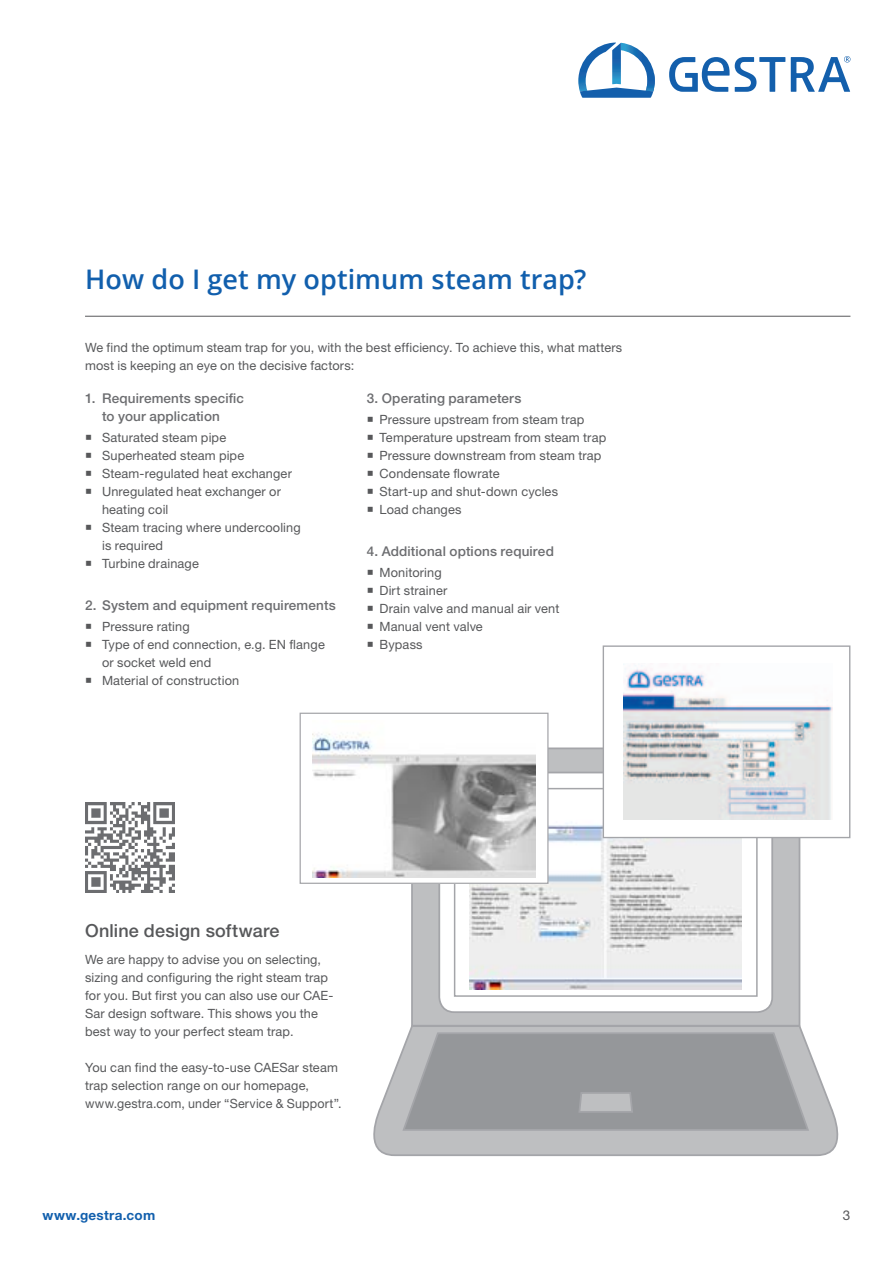
<style>
.page{position:relative;width:893px;height:1263px;background:#fff}
.page>*{position:absolute;margin:0;border:0;box-sizing:border-box;transform-origin:0 0}
.t1{font:600 27px "Open Sans";letter-spacing:.005em;color:#115fad}
.t2{font:500 18px "Helvetica Neue LT Pro";letter-spacing:.01em;color:#57585a}
.t3{font:500 13.5px/18px "Helvetica Neue LT Pro";letter-spacing:.01em;color:#6c6d70;text-align:center}
.t4{font:700 13.5px "Helvetica Neue LT Pro";letter-spacing:.02em;color:#115fad}
.t5{font:13.5px "Helvetica Neue LT Pro";color:#57585a}
.t6{font:12.75px/18px "Helvetica Neue LT Pro";letter-spacing:.01em;color:#57585a}
</style>
<div class="page">
<svg style="left:578px;top:43px;width:77px;height:55px"></svg>
<svg style="left:791px;top:56px;width:59px;height:36px"></svg>
<svg style="left:669px;top:57px;width:116px;height:35px"></svg>
<hr style="left:85px;top:316px;width:765px;height:1px;background:#57585a">
<svg style="left:411px;top:747px;width:390px;height:277px;background:#bdbec0"></svg>
<svg style="left:373px;top:1024px;width:466px;height:133px"></svg>
<div style="left:439px;top:772px;width:333px;height:240px;background:#fff;border-radius:15px"></div>
<div style="left:438px;top:772px;width:335px;height:241px;border:2px solid #a4a5a9;border-radius:15px"></div>
<img style="left:470px;top:798px;width:272px;height:192px">
<div style="left:454px;top:788px;width:304px;height:209px;border:2px solid #a4a5a9"></div>
<svg style="left:401px;top:1031px;width:409px;height:101px;background:#9b9da0"></svg>
<div style="left:603px;top:645px;width:247px;height:193px;background:#fff;border:1px solid #a4a5a9"></div>
<img style="left:624px;top:665px;width:208px;height:155px">
<div style="left:300px;top:713px;width:248px;height:170px;background:#fff"></div>
<img style="left:313px;top:733px;width:222px;height:144px">
<div style="left:300px;top:713px;width:249px;height:171px;border:1px solid #a4a5a9"></div>
<img style="left:85px;top:803px;width:90px;height:89px">
<h1 class="t1" style="left:85px;top:260px;width:503px">How do I get my optimum steam trap?</h1>
<p class="t6" style="left:85px;top:338px;width:539px">We find the optimum steam trap for you, with the best efficiency. To achieve this, what matters most is keeping an eye on the decisive factors:</p>
<p class="t3" style="left:85px;top:389px;width:160px">1. Requirements specific to your application</p>
<p class="t6" style="left:102px;top:428px;width:200px">Saturated steam pipe<br>Superheated steam pipe<br>Steam-regulated heat exchanger<br>Unregulated heat exchanger or heating coil<br>Steam tracing where undercooling is required<br>Turbine drainage</p>
<p class="t3" style="left:85px;top:596px;width:252px">2. System and equipment requirements</p>
<p class="t6" style="left:102px;top:617px;width:224px">Pressure rating<br>Type of end connection, e.g. EN flange or socket weld end<br>Material of construction</p>
<p class="t3" style="left:367px;top:389px;width:156px">3. Operating parameters</p>
<p class="t6" style="left:379px;top:410px;width:228px">Pressure upstream from steam trap<br>Temperature upstream from steam trap<br>Pressure downstream from steam trap<br>Condensate flowrate<br>Start-up and shut-down cycles<br>Load changes</p>
<p class="t3" style="left:367px;top:542px;width:189px">4. Additional options required</p>
<p class="t6" style="left:379px;top:563px;width:181px">Monitoring<br>Dirt strainer<br>Drain valve and manual air vent<br>Manual vent valve<br>Bypass</p>
<h2 class="t2" style="left:85px;top:920px;width:196px">Online design software</h2>
<p class="t6" style="left:85px;top:950px;width:250px">We are happy to advise you on selecting, sizing and configuring the right steam trap for you. But first you can also use our CAE-Sar design software. This shows you the best way to your perfect steam trap.</p>
<p class="t6" style="left:85px;top:1058px;width:258px">You can find the easy-to-use CAESar steam trap selection range on our homepage, www.gestra.com, under “Service &amp; Support”.</p>
<p class="t4" style="left:43px;top:1207px;width:114px">www.gestra.com</p>
<p class="t5" style="left:843px;top:1207px;width:9px">3</p>
</div>
